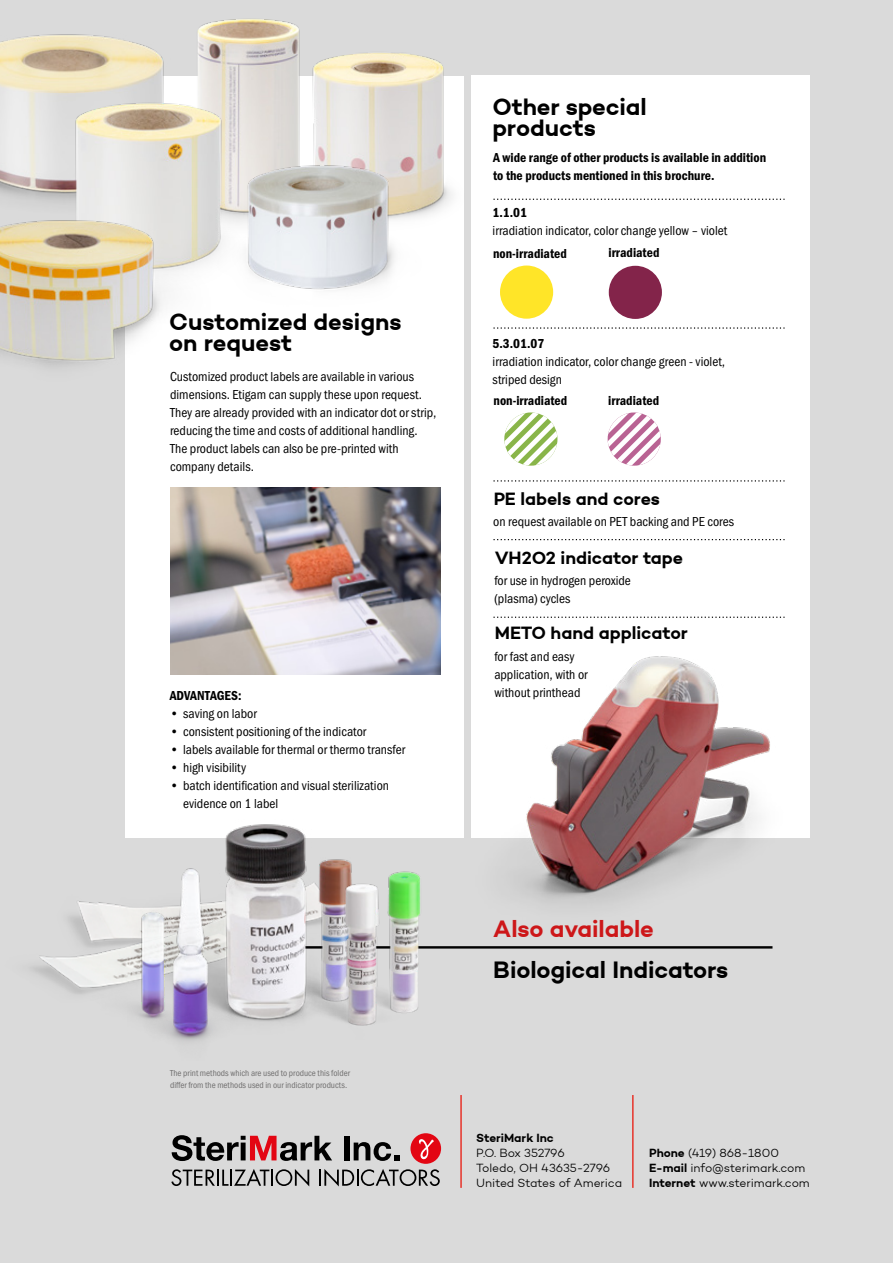
<style>
.page{position:relative;width:893px;height:1263px;background:#dadada}
.page>*{position:absolute;margin:0;border:0;box-sizing:border-box;transform-origin:0 0}
.productnaam{font:600 24px/21px "Campton";letter-spacing:-.005em;color:#000}
.t1{font:600 24px "Campton";letter-spacing:-.005em;color:#cd1719}
.productnaam-2{font:600 18px "Campton";letter-spacing:-.005em;color:#000}
.plat{font:13.5px/18px "Franklin Gothic URW Con Boo";color:#000}
.plat-bold{font:13.5px/18px "Franklin Gothic URW Con Dem";color:#000}
.plat-bold-2{font:13.5px "Franklin Gothic URW Con Boo";color:#000}
.t2{font:300 12px/15px "Campton";letter-spacing:-.005em;color:#000}
.t3{font:9px "Franklin Gothic URW Con Boo";color:#706f6f}
.s1{font-weight:600}
</style>
<div class="page">
<div style="left:125px;top:76px;width:338px;height:762px;background:#fff"></div>
<div style="left:472px;top:75px;width:338px;height:763px;background:#fff"></div>
<svg style="left:493px;top:199px;width:291px;height:1px"></svg>
<svg style="left:493px;top:327px;width:291px;height:2px"></svg>
<svg style="left:493px;top:480px;width:291px;height:1px"></svg>
<svg style="left:493px;top:539px;width:291px;height:1px"></svg>
<svg style="left:493px;top:617px;width:291px;height:1px"></svg>
<div style="left:500px;top:265px;width:53px;height:54px;background:#ffe528;border-radius:50%"></div>
<div style="left:609px;top:266px;width:53px;height:53px;background:#83244a;border-radius:50%"></div>
<img style="left:514px;top:656px;width:256px;height:248px">
<svg style="left:504px;top:412px;width:53px;height:54px"></svg>
<svg style="left:608px;top:412px;width:53px;height:54px"></svg>
<img style="left:170px;top:488px;width:270px;height:187px">
<img style="left:0;top:34px;width:132px;height:164px">
<img style="left:382px;top:53px;width:90px;height:196px">
<img style="left:132px;top:19px;width:250px;height:129px">
<img style="left:17px;top:93px;width:255px;height:108px">
<hr style="left:170px;top:946px;width:602px;height:2px;background:#000">
<img style="left:30px;top:902px;width:49px;height:92px">
<img style="left:414px;top:872px;width:31px;height:140px">
<img style="left:356px;top:871px;width:58px;height:155px">
<img style="left:225px;top:824px;width:131px;height:201px">
<img style="left:180px;top:851px;width:74px;height:189px">
<img style="left:79px;top:899px;width:122px;height:143px">
<img style="left:214px;top:148px;width:212px;height:142px">
<img style="left:0;top:201px;width:224px;height:166px">
<img style="left:143px;top:917px;width:20px;height:42px">
<img style="left:178px;top:905px;width:24px;height:41px">
<hr style="left:460px;top:1095px;width:2px;height:93px;background:#e7332a">
<hr style="left:632px;top:1095px;width:2px;height:93px;background:#e7332a">
<svg style="left:171px;top:1169px;width:138px;height:17px"></svg>
<svg style="left:319px;top:1169px;width:121px;height:17px"></svg>
<svg style="left:172px;top:1135px;width:160px;height:26px"></svg>
<div style="left:344px;top:1136px;width:5px;height:24px;background:#000"></div>
<svg style="left:354px;top:1142px;width:46px;height:19px"></svg>
<div style="left:410px;top:1133px;width:31px;height:31px;background:#e30613;border-radius:50%"></div>
<svg style="left:416px;top:1134px;width:18px;height:28px"></svg>
<p class="productnaam" style="left:169px;top:310px;width:234px">Customized designs on request</p>
<p class="plat" style="left:170px;top:367px;width:268px">Customized product labels are available in various dimensions. Etigam can supply these upon request.<br>They are already provided with an indicator dot or strip, reducing the time and costs of additional handling.<br>The product labels can also be pre-printed with company details.</p>
<p class="plat-bold" style="left:170px;top:686px;width:73px">ADVANTAGES:</p>
<p class="plat" style="left:170px;top:704px;width:89px">• saving on labor</p>
<p class="plat" style="left:170px;top:722px;width:198px">• consistent positioning of the indicator</p>
<p class="plat" style="left:170px;top:740px;width:237px">• labels available for thermal or thermo transfer</p>
<p class="plat" style="left:170px;top:758px;width:78px">• high visibility</p>
<p class="plat" style="left:170px;top:776px;width:221px">• batch identification and visual sterilization</p>
<p class="plat" style="left:183px;top:794px;width:96px">evidence on 1 label</p>
<p class="productnaam" style="left:492px;top:95px;width:156px">Other special products</p>
<p class="plat-bold" style="left:493px;top:148px;width:274px">A wide range of other products is available in addition to the products mentioned in this brochure.</p>
<p class="plat-bold" style="left:493px;top:203px;width:36px">1.1.01</p>
<p class="plat-bold-2" style="left:493px;top:223px;width:236px">irradiation indicator, color change yellow – violet</p>
<p class="plat-bold" style="left:493px;top:243px;width:75px">non-irradiated</p>
<p class="plat-bold" style="left:609px;top:243px;width:52px">irradiated</p>
<p class="plat-bold" style="left:493px;top:334px;width:53px">5.3.01.07</p>
<p class="plat-bold-2" style="left:493px;top:354px;width:234px">irradiation indicator, color change green - violet,</p>
<p class="plat-bold-2" style="left:493px;top:372px;width:71px">striped design</p>
<p class="plat-bold" style="left:494px;top:391px;width:75px">non-irradiated</p>
<p class="plat-bold" style="left:608px;top:391px;width:52px">irradiated</p>
<p class="productnaam-2" style="left:494px;top:487px;width:168px">PE labels and cores</p>
<p class="plat" style="left:493px;top:512px;width:242px">on request available on PET backing and PE cores</p>
<p class="productnaam-2" style="left:495px;top:546px;width:190px">VH2O2 indicator tape</p>
<p class="plat" style="left:494px;top:571px;width:138px">for use in hydrogen peroxide</p>
<p class="plat" style="left:494px;top:589px;width:78px">(plasma) cycles</p>
<p class="productnaam-2" style="left:495px;top:621px;width:195px">METO hand applicator</p>
<p class="plat" style="left:494px;top:648px;width:95px">for fast and easy application, with or without printhead</p>
<p class="t3" style="left:170px;top:1067px;width:181px">The print methods which are used to produce this folder</p>
<p class="t3" style="left:170px;top:1079px;width:179px">differ from the methods used in our indicator products.</p>
<p class="t1" style="left:493px;top:913px;width:162px">Also available</p>
<p class="productnaam" style="left:493px;top:959px;width:237px">Biological Indicators</p>
<p class="t2" style="left:476px;top:1130px;width:90px"><span class="s1">SteriMark Inc<br></span>P.O. Box 352796</p>
<p class="t2" style="left:476px;top:1160px;width:135px">Toledo, OH 43635-2796</p>
<p class="t2" style="left:476px;top:1175px;width:147px">United States of America</p>
<p class="t2" style="left:649px;top:1145px;width:131px"><span class="s1">Phone</span> (419) 868-1800</p>
<p class="t2" style="left:649px;top:1160px;width:158px"><span class="s1">E-mail</span> info@sterimark.com</p>
<p class="t2" style="left:649px;top:1175px;width:162px"><span class="s1">Internet</span> www.sterimark.com</p>
</div>
